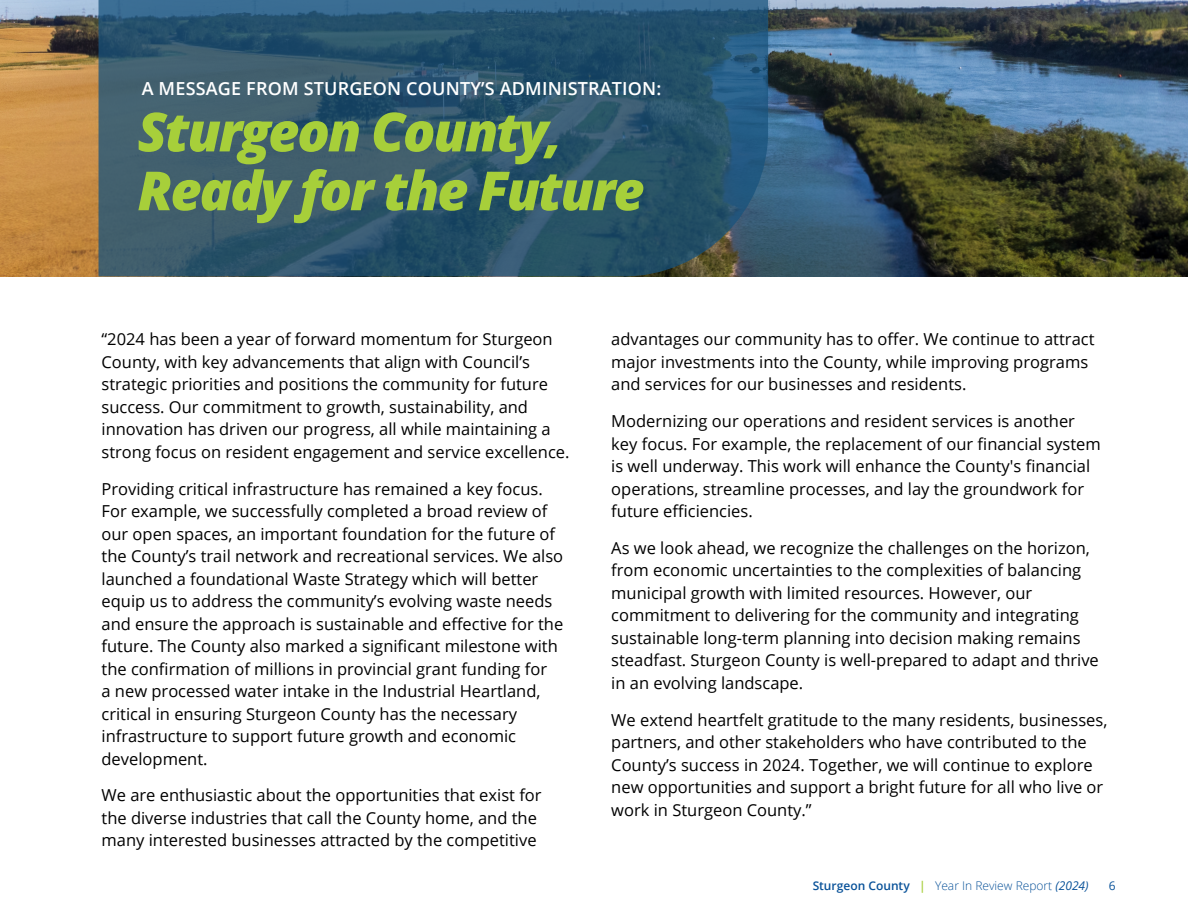
<style>
.page{position:relative;width:1188px;height:918px;background:#fff}
.page>*{position:absolute;margin:0;border:0;box-sizing:border-box;transform-origin:0 0}
.t1{font:italic 800 54px/58.8px "Open Sans";letter-spacing:-.04em;color:#a7cf3a}
.t2{font:600 18px "Open Sans";letter-spacing:.01em;color:#fff}
.t3{font:16.5px/22.5px "Open Sans";color:#000}
.t4{font:300 12px "Open Sans";color:#095299}
.t5{font:12px "Open Sans";color:#095299}
.s1{font-weight:600}
.s2{font-weight:600;color:#a6ce39}
.s3{font-weight:400;font-style:italic}
</style>
<div class="page">
<img style="left:0;top:0;width:1188px;height:276px">
<svg style="left:99px;top:0;width:669px;height:276px"></svg>
<p class="t2" style="left:142px;top:76px;width:521px">A MESSAGE FROM STURGEON COUNTY’S ADMINISTRATION:</p>
<p class="t1" style="left:138px;top:100px;width:509px">Sturgeon County,<br>Ready for the Future</p>
<p class="t3" style="left:102px;top:328px;width:470px">“2024 has been a year of forward momentum for Sturgeon County, with key advancements that align with Council’s strategic priorities and positions the community for future success. Our commitment to growth, sustainability, and innovation has driven our progress, all while maintaining a strong focus on resident engagement and service excellence.</p>
<p class="t3" style="left:102px;top:477px;width:463px">Providing critical infrastructure has remained a key focus.<br>For example, we successfully completed a broad review of our open spaces, an important foundation for the future of the County’s trail network and recreational services. We also launched a foundational Waste Strategy which will better equip us to address the community’s evolving waste needs and ensure the approach is sustainable and effective for the future. The County also marked a significant milestone with the confirmation of millions in provincial grant funding for<br>a new processed water intake in the Industrial Heartland, critical in ensuring Sturgeon County has the necessary infrastructure to support future growth and economic development.</p>
<p class="t3" style="left:102px;top:784px;width:442px">We are enthusiastic about the opportunities that exist for the diverse industries that call the County home, and the many interested businesses attracted by the competitive</p>
<p class="t3" style="left:611px;top:328px;width:485px">advantages our community has to offer. We continue to attract major investments into the County, while improving programs and services for our businesses and residents.</p>
<p class="t3" style="left:611px;top:409px;width:491px">Modernizing our operations and resident services is another key focus. For example, the replacement of our financial system is well underway. This work will enhance the County's financial operations, streamline processes, and lay the groundwork for future efficiencies.</p>
<p class="t3" style="left:611px;top:536px;width:489px">As we look ahead, we recognize the challenges on the horizon, from economic uncertainties to the complexities of balancing municipal growth with limited resources. However, our commitment to delivering for the community and integrating sustainable long-term planning into decision making remains steadfast. Sturgeon County is well-prepared to adapt and thrive in an evolving landscape.</p>
<p class="t3" style="left:611px;top:708px;width:498px">We extend heartfelt gratitude to the many residents, businesses, partners, and other stakeholders who have contributed to the County’s success in 2024. Together, we will continue to explore new opportunities and support a bright future for all who live or work in Sturgeon County.”</p>
<p class="t4" style="left:813px;top:877px;width:277px"><span class="s1">Sturgeon County</span> <span class="s2">|</span> Year In Review Report <span class="s3">(2024)</span></p>
<p class="t5" style="left:1109px;top:877px;width:8px">6</p>
</div>
